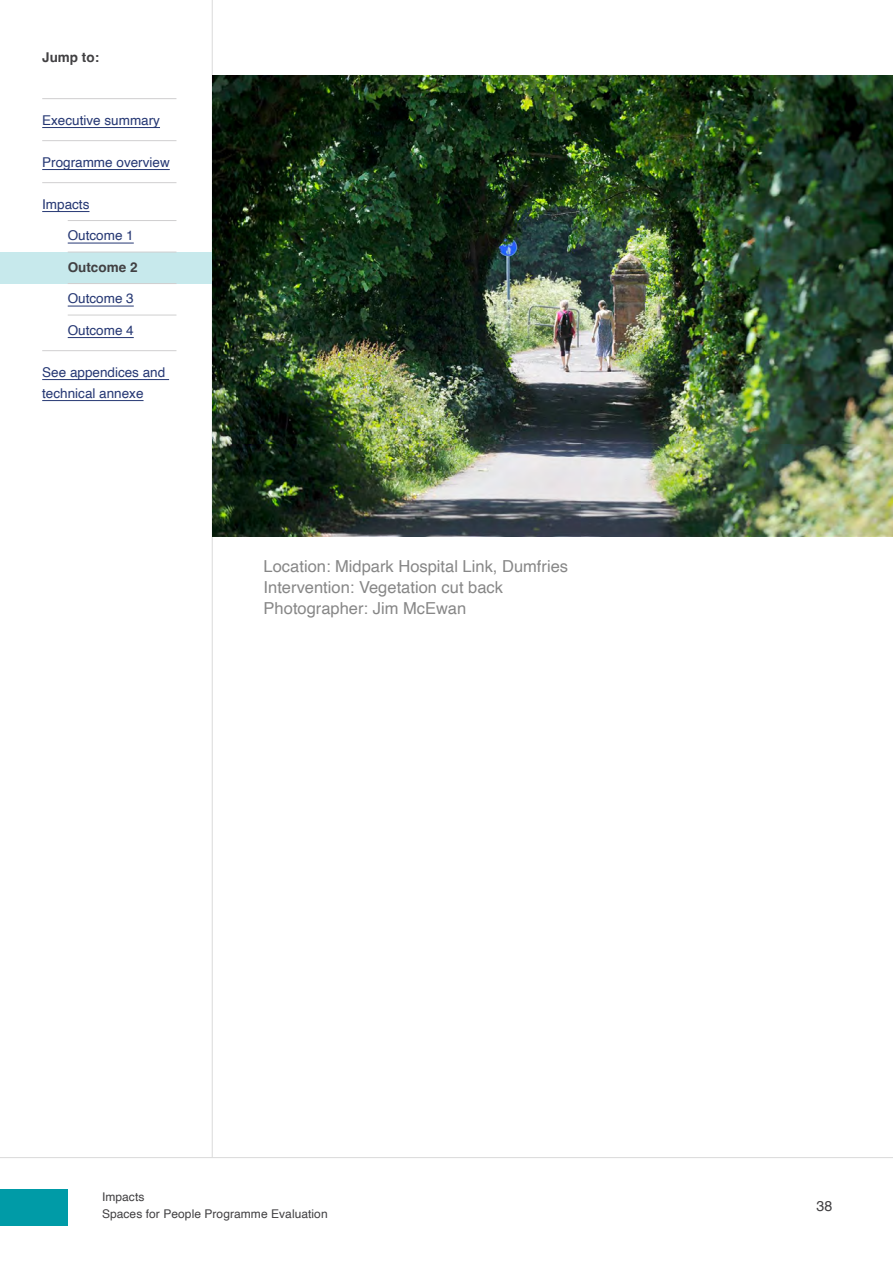
<style>
.page{position:relative;width:893px;height:1263px;background:#fff}
.page>*{position:absolute;margin:0;border:0;box-sizing:border-box;transform-origin:0 0}
.t1{font:16.5px/21px "Helvetica";color:#878787}
.t2{font:14.25px "Helvetica";color:#414042}
.t3{font:13.5px/21px "Helvetica";color:#253773}
.t4{font:700 13.5px "Helvetica";color:#414042}
.t5{font:12px/16.5px "Helvetica";letter-spacing:.005em;color:#414042}
</style>
<div class="page">
<hr style="left:0;top:1157px;width:893px;height:1px;background:#dadada">
<hr style="left:212px;top:0;width:1px;height:1157px;background:#dadada">
<hr style="left:42px;top:98px;width:134px;height:1px;background:#d0cfd0">
<hr style="left:42px;top:127px;width:118px;height:1px;background:#253773">
<hr style="left:42px;top:140px;width:134px;height:1px;background:#d0cfd0">
<hr style="left:42px;top:169px;width:128px;height:1px;background:#253773">
<hr style="left:42px;top:182px;width:134px;height:1px;background:#d0cfd0">
<hr style="left:42px;top:211px;width:47px;height:1px;background:#253773">
<hr style="left:68px;top:220px;width:108px;height:1px;background:#d0cfd0">
<hr style="left:68px;top:243px;width:66px;height:1px;background:#253773">
<div style="left:0;top:252px;width:212px;height:31px;background:#c7e9ec"></div>
<hr style="left:68px;top:252px;width:108px;height:1px;background:#d0cfd0">
<hr style="left:68px;top:283px;width:108px;height:1px;background:#d0cfd0">
<hr style="left:68px;top:306px;width:66px;height:1px;background:#253773">
<hr style="left:68px;top:315px;width:108px;height:1px;background:#d0cfd0">
<hr style="left:68px;top:337px;width:66px;height:1px;background:#253773">
<hr style="left:42px;top:350px;width:134px;height:1px;background:#d0cfd0">
<hr style="left:42px;top:379px;width:127px;height:1px;background:#253773">
<hr style="left:42px;top:400px;width:102px;height:1px;background:#253773">
<img style="left:213px;top:76px;width:680px;height:461px">
<div style="left:0;top:1190px;width:68px;height:36px;background:#009ba7"></div>
<p class="t4" style="left:42px;top:49px;width:58px">Jump to:</p>
<p class="t3" style="left:42px;top:110px;width:119px">Executive summary</p>
<p class="t3" style="left:42px;top:152px;width:129px">Programme overview</p>
<p class="t3" style="left:42px;top:194px;width:49px">Impacts</p>
<p class="t3" style="left:68px;top:225px;width:68px">Outcome 1</p>
<p class="t4" style="left:68px;top:259px;width:71px">Outcome 2</p>
<p class="t3" style="left:68px;top:288px;width:68px">Outcome 3</p>
<p class="t3" style="left:68px;top:320px;width:68px">Outcome 4</p>
<p class="t3" style="left:42px;top:362px;width:125px">See appendices and technical annexe</p>
<p class="t1" style="left:264px;top:556px;width:306px">Location: Midpark Hospital Link, Dumfries<br>Intervention: Vegetation cut back<br>Photographer: Jim McEwan</p>
<p class="t5" style="left:102px;top:1189px;width:227px">Impacts<br>Spaces for People Programme Evaluation</p>
<p class="t2" style="left:817px;top:1195px;width:17px">38</p>
</div>
